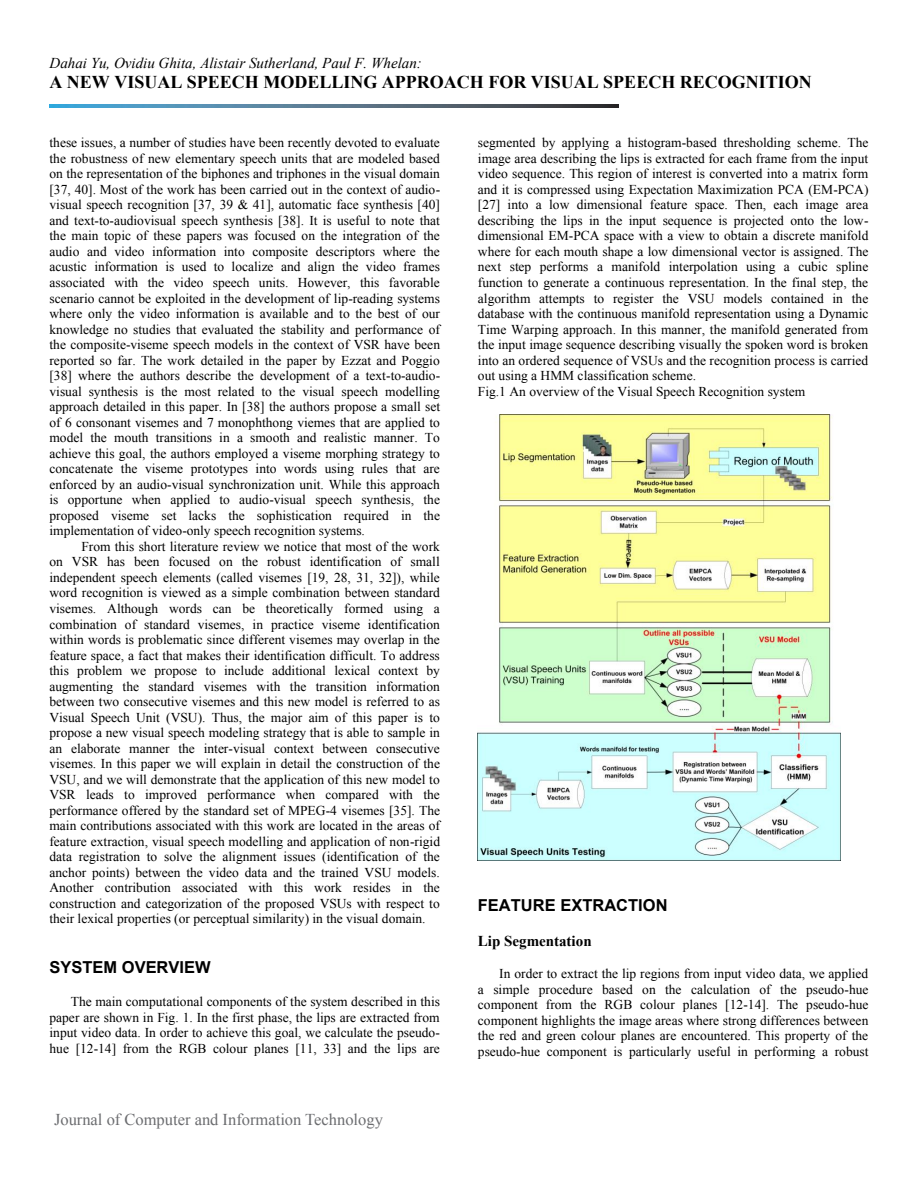
<style>
.page{position:relative;width:918px;height:1188px;background:#fff}
.page>*{position:absolute;margin:0;border:0;box-sizing:border-box;transform-origin:0 0}
.t1{font:700 18px "Times New Roman";color:#000}
.t2{font:16.5px "Times New Roman";color:#6c6d70}
.t3{font:700 16.5px "Arial";color:#000}
.t4{font:italic 15px "Times New Roman";color:#000}
.t5{font:700 15px "Times New Roman";color:#000}
.t6{font:13.5px/15.6px "Times New Roman";color:#000;text-align:justify}
.t7{font:13.5px "Times New Roman";color:#7f7f7f}
</style>
<div class="page">
<img style="left:50px;top:104px;width:569px;height:3px">
<img style="left:478px;top:414px;width:362px;height:447px">
<p class="t4" style="left:50px;top:52px;width:374px">Dahai Yu, Ovidiu Ghita, Alistair Sutherland, Paul F. Whelan:</p>
<p class="t1" style="left:50px;top:70px;width:764px">A NEW VISUAL SPEECH MODELLING APPROACH FOR VISUAL SPEECH RECOGNITION</p>
<p class="t6" style="left:50px;top:135px;width:392px">these issues, a number of studies have been recently devoted to evaluate</p>
<p class="t6" style="left:50px;top:150px;width:392px">the robustness of new elementary speech units that are modeled based</p>
<p class="t6" style="left:50px;top:166px;width:392px">on the representation of the biphones and triphones in the visual domain</p>
<p class="t6" style="left:50px;top:181px;width:392px">[37, 40]. Most of the work has been carried out in the context of audio-</p>
<p class="t6" style="left:50px;top:197px;width:392px">visual speech recognition [37, 39 &amp; 41], automatic face synthesis [40]</p>
<p class="t6" style="left:50px;top:212px;width:392px">and text-to-audiovisual speech synthesis [38]. It is useful to note that</p>
<p class="t6" style="left:50px;top:228px;width:392px">the main topic of these papers was focused on the integration of the</p>
<p class="t6" style="left:49px;top:243px;width:392px">audio and video information into composite descriptors where the</p>
<p class="t6" style="left:49px;top:259px;width:392px">acustic information is used to localize and align the video frames</p>
<p class="t6" style="left:49px;top:274px;width:392px">associated with the video speech units. However, this favorable</p>
<p class="t6" style="left:49px;top:290px;width:392px">scenario cannot be exploited in the development of lip-reading systems</p>
<p class="t6" style="left:50px;top:305px;width:392px">where only the video information is available and to the best of our</p>
<p class="t6" style="left:50px;top:321px;width:392px">knowledge no studies that evaluated the stability and performance of</p>
<p class="t6" style="left:50px;top:337px;width:392px">the composite-viseme speech models in the context of VSR have been</p>
<p class="t6" style="left:50px;top:352px;width:392px">reported so far. The work detailed in the paper by Ezzat and Poggio</p>
<p class="t6" style="left:50px;top:368px;width:392px">[38] where the authors describe the development of a text-to-audio-</p>
<p class="t6" style="left:50px;top:383px;width:392px">visual synthesis is the most related to the visual speech modelling</p>
<p class="t6" style="left:50px;top:399px;width:392px">approach detailed in this paper. In [38] the authors propose a small set</p>
<p class="t6" style="left:50px;top:414px;width:392px">of 6 consonant visemes and 7 monophthong viemes that are applied to</p>
<p class="t6" style="left:50px;top:430px;width:392px">model the mouth transitions in a smooth and realistic manner. To</p>
<p class="t6" style="left:50px;top:445px;width:392px">achieve this goal, the authors employed a viseme morphing strategy to</p>
<p class="t6" style="left:50px;top:461px;width:392px">concatenate the viseme prototypes into words using rules that are</p>
<p class="t6" style="left:50px;top:476px;width:392px">enforced by an audio-visual synchronization unit. While this approach</p>
<p class="t6" style="left:50px;top:492px;width:392px">is opportune when applied to audio-visual speech synthesis, the</p>
<p class="t6" style="left:50px;top:507px;width:392px">proposed viseme set lacks the sophistication required in the</p>
<p class="t6" style="left:50px;top:523px;width:317px">implementation of video-only speech recognition systems.</p>
<p class="t6" style="left:81px;top:538px;width:360px">From this short literature review we notice that most of the work</p>
<p class="t6" style="left:49px;top:554px;width:392px">on VSR has been focused on the robust identification of small</p>
<p class="t6" style="left:49px;top:569px;width:392px">independent speech elements (called visemes [19, 28, 31, 32]), while</p>
<p class="t6" style="left:49px;top:585px;width:392px">word recognition is viewed as a simple combination between standard</p>
<p class="t6" style="left:49px;top:601px;width:392px">visemes. Although words can be theoretically formed using a</p>
<p class="t6" style="left:49px;top:616px;width:392px">combination of standard visemes, in practice viseme identification</p>
<p class="t6" style="left:49px;top:632px;width:392px">within words is problematic since different visemes may overlap in the</p>
<p class="t6" style="left:49px;top:647px;width:392px">feature space, a fact that makes their identification difficult. To address</p>
<p class="t6" style="left:49px;top:663px;width:392px">this problem we propose to include additional lexical context by</p>
<p class="t6" style="left:49px;top:678px;width:392px">augmenting the standard visemes with the transition information</p>
<p class="t6" style="left:49px;top:694px;width:392px">between two consecutive visemes and this new model is referred to as</p>
<p class="t6" style="left:49px;top:709px;width:392px">Visual Speech Unit (VSU). Thus, the major aim of this paper is to</p>
<p class="t6" style="left:49px;top:725px;width:392px">propose a new visual speech modeling strategy that is able to sample in</p>
<p class="t6" style="left:49px;top:740px;width:392px">an elaborate manner the inter-visual context between consecutive</p>
<p class="t6" style="left:49px;top:756px;width:392px">visemes. In this paper we will explain in detail the construction of the</p>
<p class="t6" style="left:49px;top:771px;width:392px">VSU, and we will demonstrate that the application of this new model to</p>
<p class="t6" style="left:49px;top:787px;width:392px">VSR leads to improved performance when compared with the</p>
<p class="t6" style="left:49px;top:802px;width:392px">performance offered by the standard set of MPEG-4 visemes [35]. The</p>
<p class="t6" style="left:49px;top:818px;width:392px">main contributions associated with this work are located in the areas of</p>
<p class="t6" style="left:49px;top:833px;width:392px">feature extraction, visual speech modelling and application of non-rigid</p>
<p class="t6" style="left:49px;top:849px;width:392px">data registration to solve the alignment issues (identification of the</p>
<p class="t6" style="left:49px;top:864px;width:392px">anchor points) between the video data and the trained VSU models.</p>
<p class="t6" style="left:49px;top:880px;width:392px">Another contribution associated with this work resides in the</p>
<p class="t6" style="left:49px;top:895px;width:392px">construction and categorization of the proposed VSUs with respect to</p>
<p class="t6" style="left:49px;top:911px;width:378px">their lexical properties (or perceptual similarity) in the visual domain.</p>
<p class="t3" style="left:50px;top:956px;width:163px">SYSTEM OVERVIEW</p>
<p class="t6" style="left:50px;top:994px;width:392px;text-indent:21px">The main computational components of the system described in this paper are shown in Fig. 1. In the first phase, the lips are extracted from input video data. In order to achieve this goal, we calculate the pseudo&shy;hue [12-14] from the RGB colour planes [11, 33] and the lips are</p>
<p class="t2" style="left:54px;top:1109px;width:330px">Journal of Computer and Information Technology</p>
<p class="t7" style="left:50px;top:1117px;width:272px">Journal of Computer and Information Technology</p>
<p class="t6" style="left:478px;top:135px;width:392px;text-align:left">segmented by applying a histogram-based thresholding scheme. The image area describing the lips is extracted for each frame from the input video sequence. This region of interest is converted into a matrix form and it is compressed using Expectation Maximization PCA (EM-PCA) [27] into a low dimensional feature space. Then, each image area describing the lips in the input sequence is projected onto the low&shy;dimensional EM-PCA space with a view to obtain a discrete manifold where for each mouth shape a low dimensional vector is assigned. The next step performs a manifold interpolation using a cubic spline function to generate a continuous representation. In the final step, the algorithm attempts to register the VSU models contained in the database with the continuous manifold representation using a Dynamic Time Warping approach. In this manner, the manifold generated from the input image sequence describing visually the spoken word is broken into an ordered sequence of VSUs and the recognition process is carried out using a HMM classification scheme.<br>Fig.1 An overview of the Visual Speech Recognition system</p>
<p class="t3" style="left:478px;top:894px;width:191px">FEATURE EXTRACTION</p>
<p class="t5" style="left:478px;top:930px;width:115px">Lip Segmentation</p>
<p class="t6" style="left:478px;top:966px;width:392px;text-indent:21px">In order to extract the lip regions from input video data, we applied a simple procedure based on the calculation of the pseudo-hue component from the RGB colour planes [12-14]. The pseudo-hue component highlights the image areas where strong differences between the red and green colour planes are encountered. This property of the pseudo-hue component is particularly useful in performing a robust</p>
</div>
